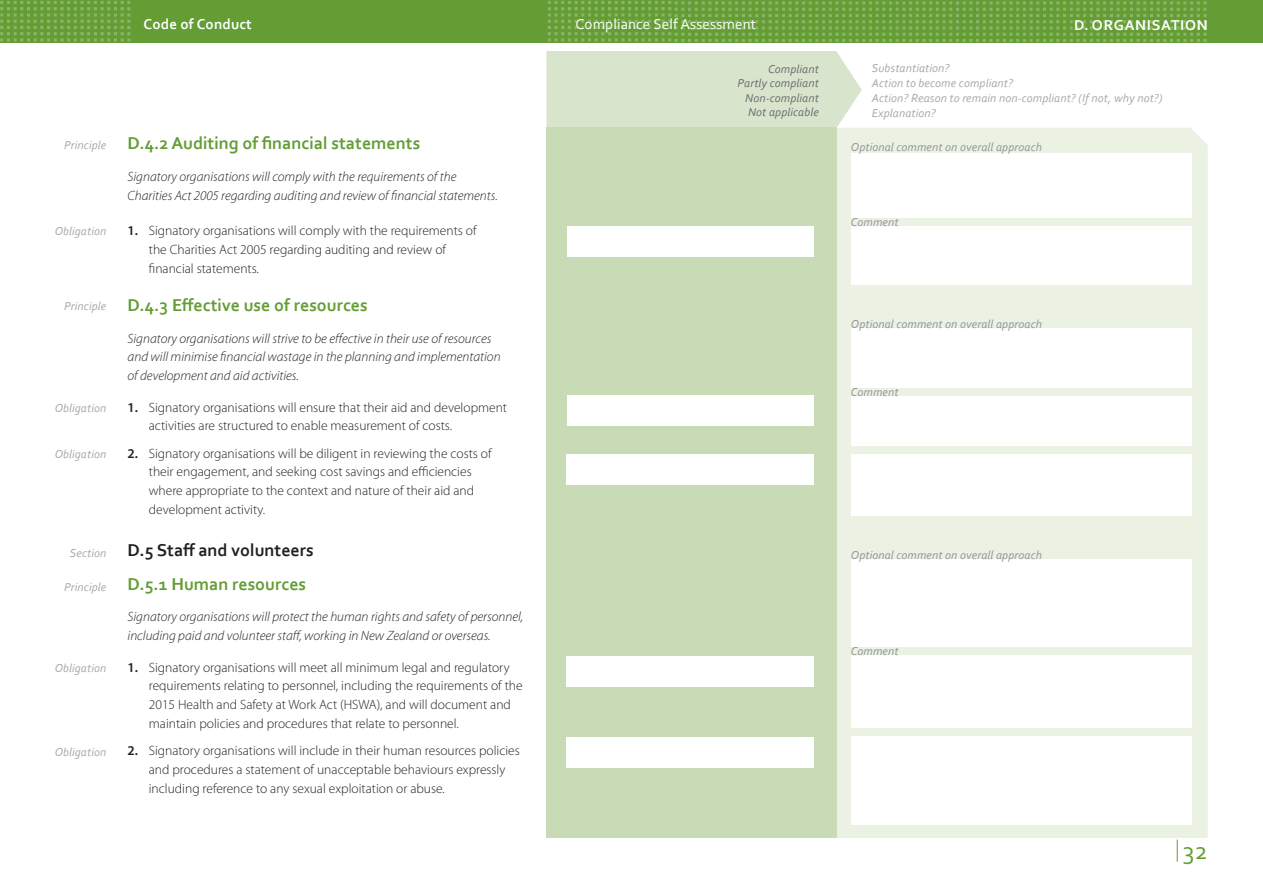
<style>
.page{position:relative;width:1263px;height:893px;background:#fff}
.page>*{position:absolute;margin:0;border:0;box-sizing:border-box;transform-origin:0 0}
.t1{font:25.5px "Corbel";color:#639d34}
.t2{font:700 18px "Corbel";color:#639d34}
.t3{font:700 18px "Corbel";color:#231f20}
.t4{font:15px "Corbel";letter-spacing:.01em;color:#fff}
.t5{font:700 15px "Corbel";letter-spacing:.05em;color:#fff}
.t6{font:700 15px "Corbel";letter-spacing:.01em;color:#fff}
.t7{font:300 13.5px/18.8px "Myriad Pro";color:#231f20}
.t8{font:italic 300 13.5px/18.8px "Myriad Pro";color:#231f20}
.t9{font:italic 12px/15px "Corbel";letter-spacing:.01em;color:#a8a9ad}
.t10{font:italic 12px "Corbel";letter-spacing:.01em;color:#939598}
.t11{font:italic 12px/14.5px "Corbel";letter-spacing:.01em;color:#6c6d70;text-align:right}
.s1{font-weight:600}
</style>
<div class="page">
<svg style="left:1177px;top:840px;width:1px;height:22px"></svg>
<div style="left:0;top:0;width:1263px;height:43px;background:#639d34"></div>
<svg style="left:0;top:1px;width:130px;height:41px"></svg>
<svg style="left:548px;top:1px;width:658px;height:41px"></svg>
<div style="left:546px;top:51px;width:316px;height:77px;background:#d8e5cc"></div>
<div style="left:837px;top:128px;width:371px;height:710px;background:#ebf1e3"></div>
<div style="left:546px;top:128px;width:291px;height:710px;background:#c9dbb6"></div>
<div style="left:567px;top:395px;width:234px;height:31px;background:#fff"></div>
<div style="left:783px;top:395px;width:31px;height:31px;background:#fff"></div>
<div style="left:567px;top:226px;width:234px;height:31px;background:#fff"></div>
<div style="left:783px;top:226px;width:31px;height:31px;background:#fff"></div>
<div style="left:567px;top:454px;width:225px;height:31px;background:#fff"></div>
<div style="left:783px;top:454px;width:31px;height:31px;background:#fff"></div>
<div style="left:567px;top:656px;width:222px;height:31px;background:#fff"></div>
<div style="left:783px;top:656px;width:31px;height:31px;background:#fff"></div>
<div style="left:567px;top:737px;width:225px;height:30px;background:#fff"></div>
<div style="left:783px;top:737px;width:31px;height:30px;background:#fff"></div>
<div style="left:851px;top:154px;width:340px;height:671px;background:#fff"></div>
<div style="left:846px;top:517px;width:361px;height:42px;background:#ebf1e3"></div>
<div style="left:846px;top:286px;width:361px;height:42px;background:#ebf1e3"></div>
<div style="left:841px;top:446px;width:361px;height:8px;background:#ebf1e3"></div>
<div style="left:841px;top:647px;width:361px;height:8px;background:#ebf1e3"></div>
<div style="left:841px;top:728px;width:361px;height:8px;background:#ebf1e3"></div>
<div style="left:841px;top:388px;width:361px;height:8px;background:#ebf1e3"></div>
<div style="left:841px;top:218px;width:361px;height:8px;background:#ebf1e3"></div>
<p class="t9" style="left:64px;top:137px;width:44px">Principle</p>
<p class="t9" style="left:55px;top:224px;width:53px">Obligation</p>
<p class="t9" style="left:64px;top:298px;width:44px">Principle</p>
<p class="t9" style="left:55px;top:400px;width:53px">Obligation</p>
<p class="t9" style="left:55px;top:446px;width:53px">Obligation</p>
<p class="t9" style="left:70px;top:545px;width:38px">Section</p>
<p class="t9" style="left:64px;top:579px;width:44px">Principle</p>
<p class="t9" style="left:55px;top:660px;width:53px">Obligation</p>
<p class="t9" style="left:55px;top:744px;width:53px">Obligation</p>
<p class="t6" style="left:144px;top:15px;width:110px">Code of Conduct</p>
<p class="t4" style="left:576px;top:15px;width:182px">Compliance Self Assessment</p>
<p class="t11" style="left:737px;top:61px;width:83px">Compliant<br>Partly compliant<br>Non-compliant<br>Not applicable</p>
<p class="t9" style="left:872px;top:60px;width:292px">Substantiation?<br>Action to become compliant?<br>Action? Reason to remain non-compliant? (If not, why not?)<br>Explanation?</p>
<h2 class="t2" style="left:128px;top:132px;width:294px">D.4.2 Auditing of financial statements</h2>
<p class="t8" style="left:128px;top:167px;width:372px">Signatory organisations will comply with the requirements of the<br>Charities Act 2005 regarding auditing and review of financial statements.</p>
<p class="t7" style="left:149px;top:221px;width:329px;text-indent:-21px"><span class="s1">1.</span> Signatory organisations will comply with the requirements of the Charities Act 2005 regarding auditing and review of financial statements.</p>
<h2 class="t2" style="left:128px;top:294px;width:242px">D.4.3 Effective use of resources</h2>
<p class="t8" style="left:128px;top:328px;width:375px">Signatory organisations will strive to be effective in their use of resources and will minimise financial wastage in the planning and implementation of development and aid activities.</p>
<p class="t7" style="left:149px;top:397px;width:360px;text-indent:-21px"><span class="s1">1.</span> Signatory organisations will ensure that their aid and development activities are structured to enable measurement of costs.</p>
<p class="t7" style="left:149px;top:443px;width:344px;text-indent:-21px"><span class="s1">2.</span> Signatory organisations will be diligent in reviewing the costs of their engagement, and seeking cost savings and efficiencies where appropriate to the context and nature of their aid and development activity.</p>
<h2 class="t3" style="left:128px;top:539px;width:188px">D.5 Staff and volunteers</h2>
<h2 class="t2" style="left:128px;top:573px;width:180px">D.5.1 Human resources</h2>
<p class="t8" style="left:128px;top:607px;width:397px">Signatory organisations will protect the human rights and safety of personnel, including paid and volunteer staff, working in New Zealand or overseas.</p>
<p class="t7" style="left:149px;top:658px;width:375px;text-indent:-21px"><span class="s1">1.</span> Signatory organisations will meet all minimum legal and regulatory requirements relating to personnel, including the requirements of the 2015 Health and Safety at Work Act (HSWA), and will document and maintain policies and procedures that relate to personnel.</p>
<p class="t7" style="left:149px;top:741px;width:373px;text-indent:-21px"><span class="s1">2.</span> Signatory organisations will include in their human resources policies and procedures a statement of unacceptable behaviours expressly including reference to any sexual exploitation or abuse.</p>
<p class="t5" style="left:1074px;top:16px;width:135px">D. ORGANISATION</p>
<p class="t10" style="left:851px;top:140px;width:193px">Optional comment on overall approach</p>
<p class="t10" style="left:851px;top:214px;width:49px">Comment</p>
<p class="t10" style="left:851px;top:316px;width:193px">Optional comment on overall approach</p>
<p class="t10" style="left:851px;top:384px;width:49px">Comment</p>
<p class="t10" style="left:851px;top:547px;width:193px">Optional comment on overall approach</p>
<p class="t10" style="left:851px;top:644px;width:49px">Comment</p>
<h1 class="t1" style="left:1183px;top:834px;width:26px">32</h1>
</div>
